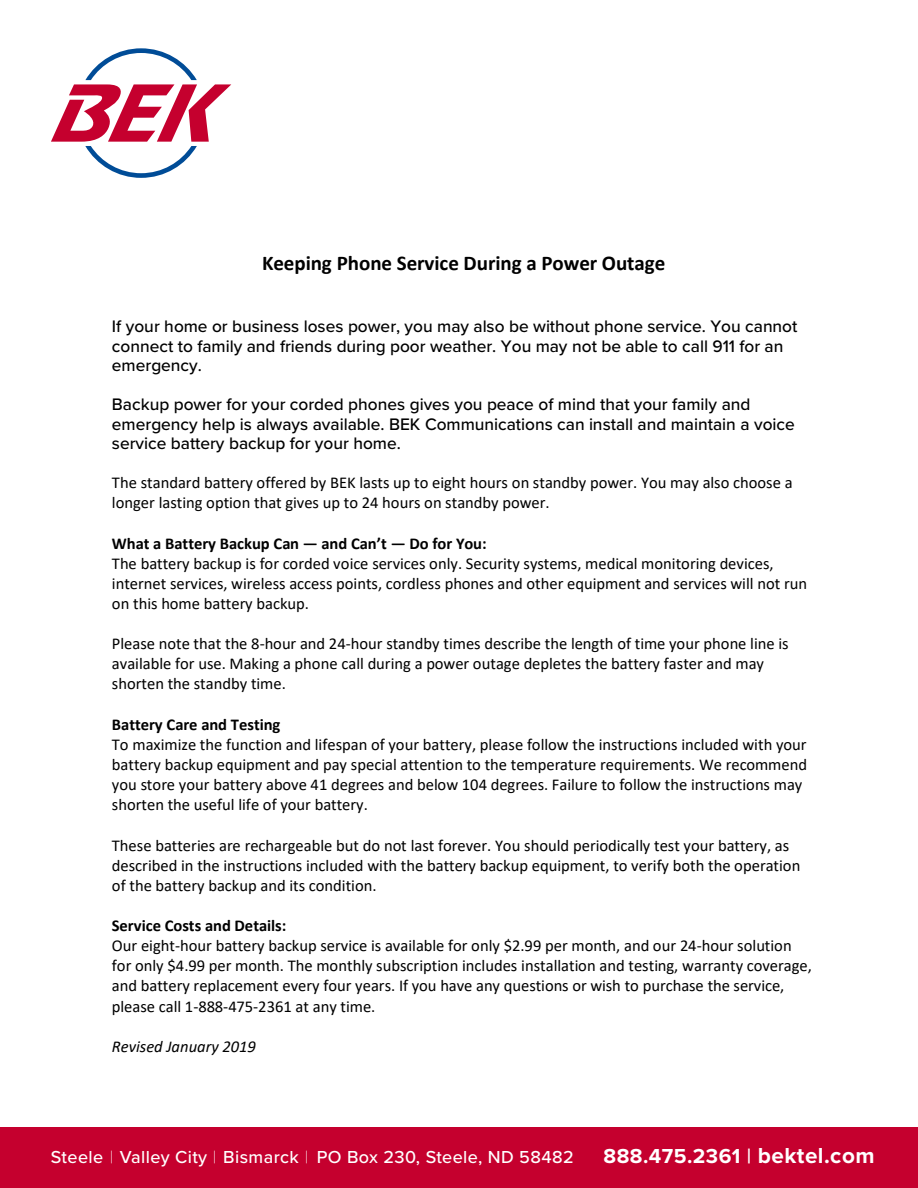
<style>
.page{position:relative;width:918px;height:1188px;background:#fff}
.page>*{position:absolute;margin:0;border:0;box-sizing:border-box;transform-origin:0 0}
.t1{font:700 21px "Calibri";letter-spacing:-.005em;color:#000}
.t2{font:700 21px "Proxima Nova";letter-spacing:.02em;color:#fff}
.t3{font:500 18px "Proxima Nova";letter-spacing:.02em;color:#fff}
.t4{font:500 17.25px/19.5px "Proxima Nova";color:#000}
.t5{font:16.5px/20.1px "Calibri";color:#000}
.t6{font:700 16.5px "Calibri";letter-spacing:-.005em;color:#000}
.t7{font:italic 16.5px "Calibri";color:#000}
.s1{font-family:"Proxima Nova T";font-weight:100}
.s2{font-weight:600}
.s3{font-size:22.5px}
</style>
<div class="page">
<svg style="left:51px;top:48px;width:180px;height:130px"></svg>
<div style="left:0;top:1127px;width:918px;height:61px;background:#c5002e"></div>
<p class="t1" style="left:262px;top:248px;width:405px">Keeping Phone Service During a Power Outage</p>
<p class="t4" style="left:112px;top:316px;width:687px">If your home or business loses power, you may also be without phone service. You cannot connect to family and friends during poor weather. You may not be able to call 911 for an emergency.</p>
<p class="t4" style="left:112px;top:394px;width:684px">Backup power for your corded phones gives you peace of mind that your family and emergency help is always available. BEK Communications can install and maintain a voice service battery backup for your home.</p>
<p class="t5" style="left:112px;top:472px;width:682px">The standard battery offered by BEK lasts up to eight hours on standby power. You may also choose a longer lasting option that gives up to 24 hours on standby power.</p>
<p class="t6" style="left:112px;top:531px;width:376px">What a Battery Backup Can — and Can’t — Do for You:</p>
<p class="t5" style="left:112px;top:553px;width:697px">The battery backup is for corded voice services only. Security systems, medical monitoring devices, internet services, wireless access points, cordless phones and other equipment and services will not run on this home battery backup.</p>
<p class="t5" style="left:112px;top:633px;width:678px">Please note that the 8-hour and 24-hour standby times describe the length of time your phone line is available for use. Making a phone call during a power outage depletes the battery faster and may shorten the standby time.</p>
<p class="t6" style="left:112px;top:713px;width:170px">Battery Care and Testing</p>
<p class="t5" style="left:112px;top:734px;width:697px">To maximize the function and lifespan of your battery, please follow the instructions included with your battery backup equipment and pay special attention to the temperature requirements. We recommend you store your battery above 41 degrees and below 104 degrees. Failure to follow the instructions may shorten the useful life of your battery.</p>
<p class="t5" style="left:112px;top:835px;width:690px">These batteries are rechargeable but do not last forever. You should periodically test your battery, as described in the instructions included with the battery backup equipment, to verify both the operation of the battery backup and its condition.</p>
<p class="t6" style="left:112px;top:914px;width:176px">Service Costs and Details:</p>
<p class="t5" style="left:112px;top:935px;width:702px">Our eight-hour battery backup service is available for only $2.99 per month, and our 24-hour solution for only $4.99 per month. The monthly subscription includes installation and testing, warranty coverage, and battery replacement every four years. If you have any questions or wish to purchase the service, please call 1-888-475-2361 at any time.</p>
<p class="t7" style="left:112px;top:1035px;width:146px">Revised January 2019</p>
<p class="t3" style="left:51px;top:1144px;width:524px">Steele <span class="s1">|</span> Valley City <span class="s1">|</span> Bismarck <span class="s1">|</span> PO Box 230, Steele, ND 58482</p>
<p class="t2" style="left:604px;top:1141px;width:273px">888.475.2361 <span class="s2">|</span> <span class="s3">bektel.com</span></p>
</div>
